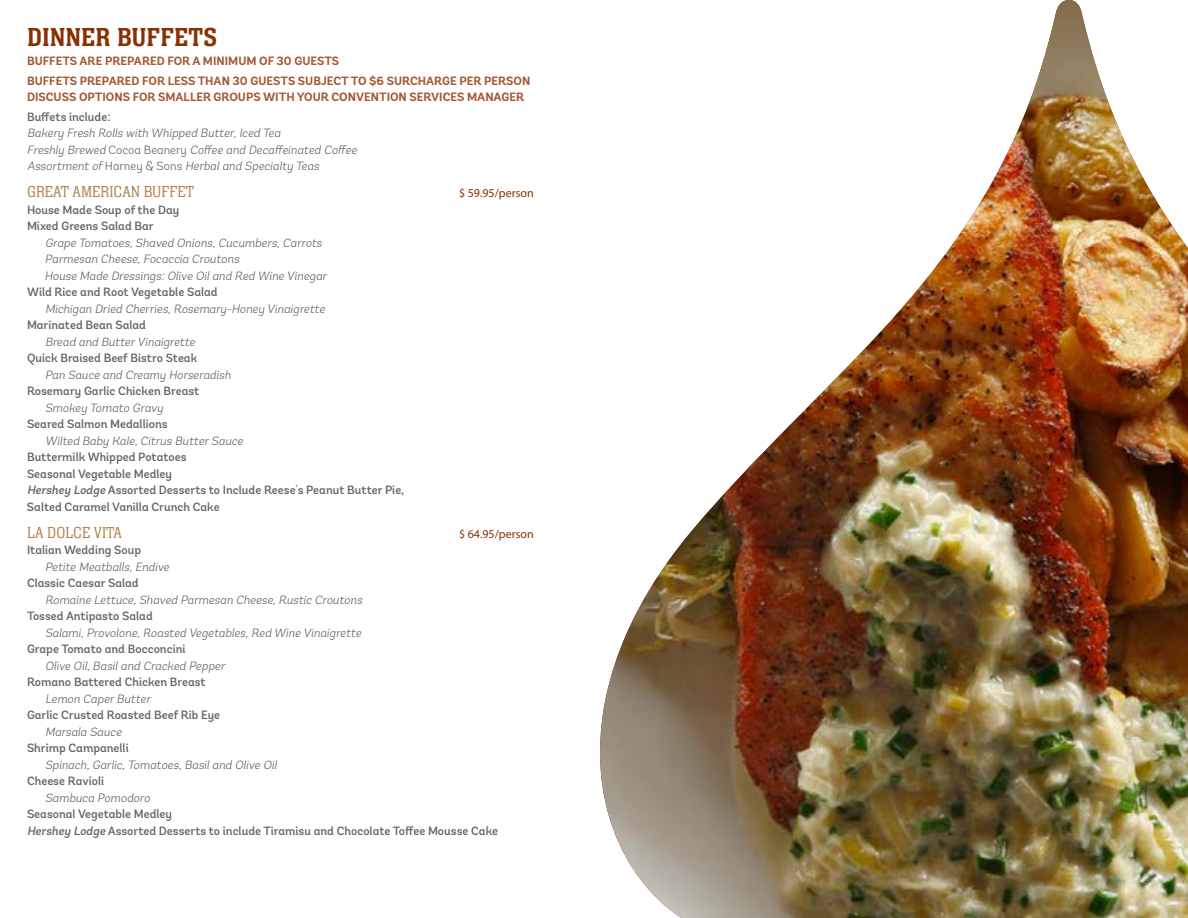
<style>
.page{position:relative;width:1188px;height:918px;background:#fff}
.page>*{position:absolute;margin:0;border:0;box-sizing:border-box;transform-origin:0 0}
.t1{font:27px "Neue Aachen Std";color:#883001}
.t2{font:300 16.5px "Neue Aachen Std";color:#b48050}
.t3{font:italic 300 12px/16.5px "Andes";color:#626366}
.t4{font:500 12px/16.5px "Andes";color:#626366}
.t5{font:700 12px/19.5px "Andes";color:#a35731}
.t6{font:12px "Myriad Pro";color:#883001}
.s1{font-style:normal}
.s2{font-style:italic}
</style>
<div class="page">
<img style="left:600px;top:0;width:588px;height:918px">
<h1 class="t1" style="left:27px;top:22px;width:192px">DINNER BUFFETS</h1>
<p class="t5" style="left:27px;top:52px;width:505px">BUFFETS ARE PREPARED FOR A MINIMUM OF 30 GUESTS<br>BUFFETS PREPARED FOR LESS THAN 30 GUESTS SUBJECT TO $6 SURCHARGE PER PERSON</p>
<p class="t5" style="left:27px;top:88px;width:499px">DISCUSS OPTIONS FOR SMALLER GROUPS WITH YOUR CONVENTION SERVICES MANAGER</p>
<p class="t4" style="left:27px;top:109px;width:85px">Buffets include:</p>
<p class="t3" style="left:27px;top:125px;width:334px">Bakery Fresh Rolls with Whipped Butter,Iced Tea<br>Freshly Brewed <span class="s1">C o c o a B e a n e r y</span> Coffee and Decaffeinated Coffee<br>Assortment of<span class="s1">H a r n e y &amp; S o n s</span> Herbaland Specialty Teas</p>
<h2 class="t2" style="left:27px;top:183px;width:169px">GREAT AMERICAN BUFFET</h2>
<p class="t6" style="left:459px;top:186px;width:76px">$ 59.95/person</p>
<p class="t4" style="left:27px;top:202px;width:154px">House Made Soup of the Day<br>Mixed Greens Salad Bar</p>
<p class="t3" style="left:44px;top:235px;width:286px">Grape Tomatoes,Shaved Onions,Cucumbers,Carrots<br>Parmesan Cheese,Focaccia Croutons<br>House Made Dressings: Olive Oiland Red Wine Vinegar</p>
<p class="t4" style="left:27px;top:284px;width:192px">Wild Rice and Root Vegetable Salad</p>
<p class="t3" style="left:45px;top:301px;width:284px">Michigan Dried Cherries,Rosemary-Honey Vinaigrette</p>
<p class="t4" style="left:27px;top:317px;width:120px">Marinated Bean Salad</p>
<p class="t3" style="left:45px;top:334px;width:154px">Bread and ButterVinaigrette</p>
<p class="t4" style="left:27px;top:350px;width:172px">Quick Braised Beef Bistro Steak</p>
<p class="t3" style="left:45px;top:367px;width:190px">Pan Sauce and Creamy Horseradish</p>
<p class="t4" style="left:27px;top:383px;width:174px">Rosemary Garlic Chicken Breast</p>
<p class="t3" style="left:45px;top:400px;width:122px">Smokey Tomato Gravy</p>
<p class="t4" style="left:27px;top:416px;width:142px">Seared Salmon Medallions</p>
<p class="t3" style="left:45px;top:433px;width:202px">Wilted Baby Kale,Citrus ButterSauce</p>
<p class="t4" style="left:27px;top:449px;width:379px">Buttermilk Whipped Potatoes<br>Seasonal Vegetable Medley<br><span class="s2">Hershey Lodge</span> Assorted Desserts to Include Reese's Peanut Butter Pie, Salted Caramel Vanilla Crunch Cake</p>
<h2 class="t2" style="left:27px;top:524px;width:96px">LA DOLCE VITA</h2>
<p class="t6" style="left:459px;top:526px;width:76px">$ 64.95/person</p>
<p class="t4" style="left:27px;top:542px;width:116px">Italian Wedding Soup</p>
<p class="t3" style="left:45px;top:559px;width:128px">Petite Meatballs,Endive</p>
<p class="t4" style="left:27px;top:575px;width:113px">Classic Caesar Salad</p>
<p class="t3" style="left:45px;top:592px;width:321px">Romaine Lettuce,Shaved Parmesan Cheese,Rustic Croutons</p>
<p class="t4" style="left:27px;top:608px;width:127px">Tossed Antipasto Salad</p>
<p class="t3" style="left:45px;top:625px;width:320px">Salami,Provolone,Roasted Vegetables,Red Wine Vinaigrette</p>
<p class="t4" style="left:27px;top:641px;width:160px">Grape Tomato and Bocconcini</p>
<p class="t3" style="left:45px;top:658px;width:184px">Olive Oil,Basiland Cracked Pepper</p>
<p class="t4" style="left:27px;top:674px;width:180px">Romano Battered Chicken Breast</p>
<p class="t3" style="left:45px;top:691px;width:110px">Lemon CaperButter</p>
<p class="t4" style="left:27px;top:707px;width:195px">Garlic Crusted Roasted Beef Rib Eye</p>
<p class="t3" style="left:45px;top:724px;width:81px">Marsala Sauce</p>
<p class="t4" style="left:27px;top:740px;width:103px">Shrimp Campanelli</p>
<p class="t3" style="left:45px;top:757px;width:236px">Spinach,Garlic,Tomatoes,Basiland Olive Oil</p>
<p class="t4" style="left:27px;top:773px;width:79px">Cheese Ravioli</p>
<p class="t3" style="left:45px;top:790px;width:109px">Sambuca Pomodoro</p>
<p class="t4" style="left:27px;top:806px;width:473px">Seasonal Vegetable Medley<br><span class="s2">Hershey Lodge</span> Assorted Desserts to include Tiramisu and Chocolate Toffee Mousse Cake</p>
</div>
